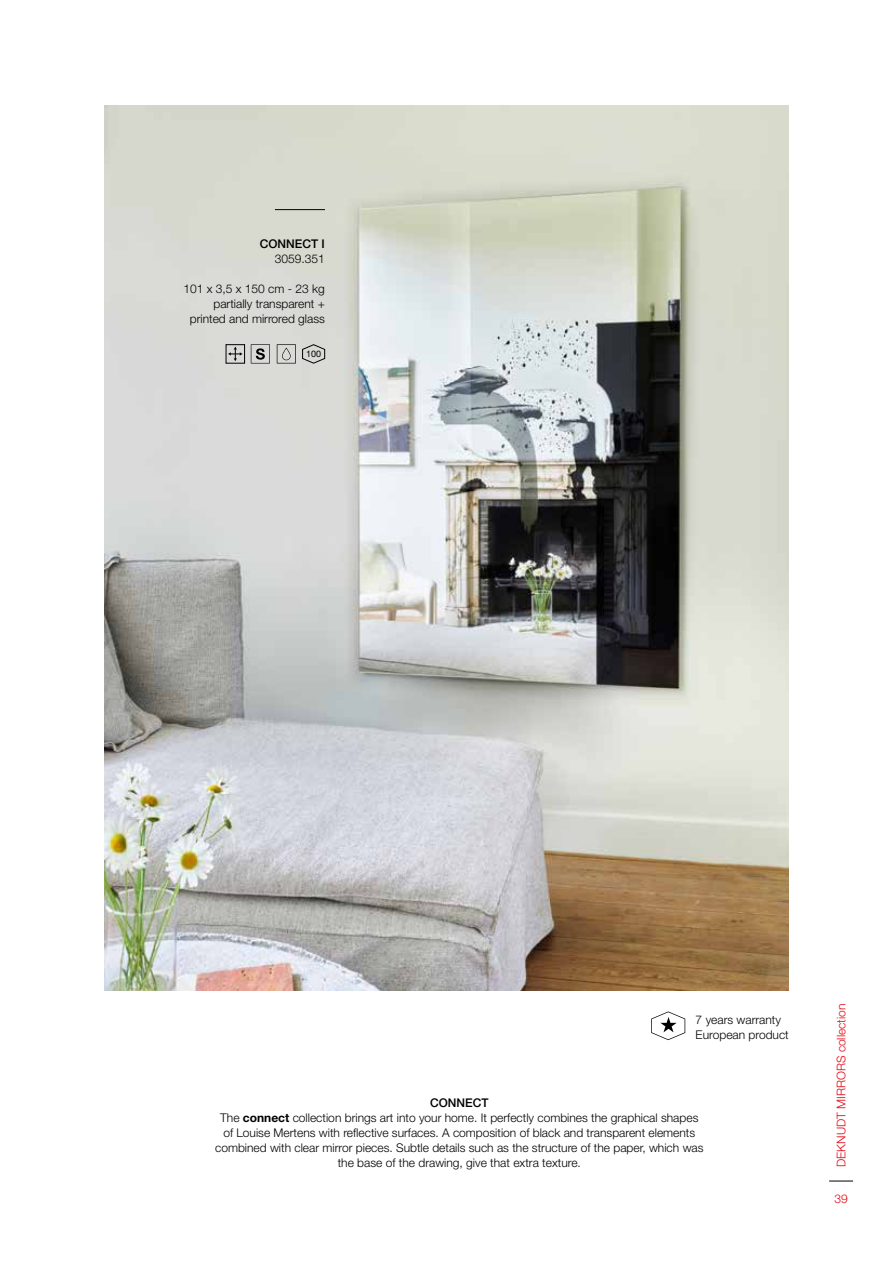
<style>
.page{position:relative;width:893px;height:1263px;background:#fff}
.page>*{position:absolute;margin:0;border:0;box-sizing:border-box;transform-origin:0 0}
.t1{font:300 12px/15px "Helvetica Neue LT Std";color:#000;text-align:right}
.t2{font:300 12px "Helvetica Neue LT Std";color:#e30613}
.t3{font:500 12px "Helvetica Neue LT Std";color:#000}
.t4{font:9px "Helvetica Neue LT Std";color:#000}
.s1{font-weight:500}
.s2{font-weight:700}
</style>
<div class="page">
<img style="left:104px;top:105px;width:685px;height:886px">
<hr style="left:275px;top:209px;width:50px;height:1px;background:#000">
<svg style="left:302px;top:344px;width:23px;height:20px"></svg>
<svg style="left:277px;top:344px;width:19px;height:19px"></svg>
<svg style="left:251px;top:344px;width:19px;height:19px"></svg>
<svg style="left:225px;top:344px;width:20px;height:20px"></svg>
<svg style="left:651px;top:1011px;width:34px;height:29px"></svg>
<svg style="left:829px;top:1181px;width:24px;height:1px"></svg>
<p class="t3" style="left:260px;top:236px;width:67px">CONNECT I</p>
<p class="t1" style="left:275px;top:251px;width:52px">3059.351</p>
<p class="t1" style="left:183px;top:281px;width:143px">101 x 3,5 x 150 cm - 23 kg partially transparent + printed and mirrored glass</p>
<p class="t4" style="left:306px;top:349px;width:17px">100</p>
<p class="t1" style="left:696px;top:1011px;width:95px;text-align:left">7 years warranty<br>European product</p>
<p class="t1" style="left:215px;top:1095px;width:490px;text-align:center"><span class="s1">CONNECT<br></span>The <span class="s2">connect</span> collection brings art into your home. It perfectly combines the graphical shapes of Louise Mertens with reflective surfaces. A composition of black and transparent elements combined with clear mirror pieces. Subtle details such as the structure of the paper, which was the base of the drawing, give that extra texture.</p>
<p class="t2" style="left:834px;top:1167px;width:165px;rotate:-90deg">DEKNUDT MIRRORS collection</p>
<p class="t2" style="left:834px;top:1191px;width:15px">39</p>
</div>
